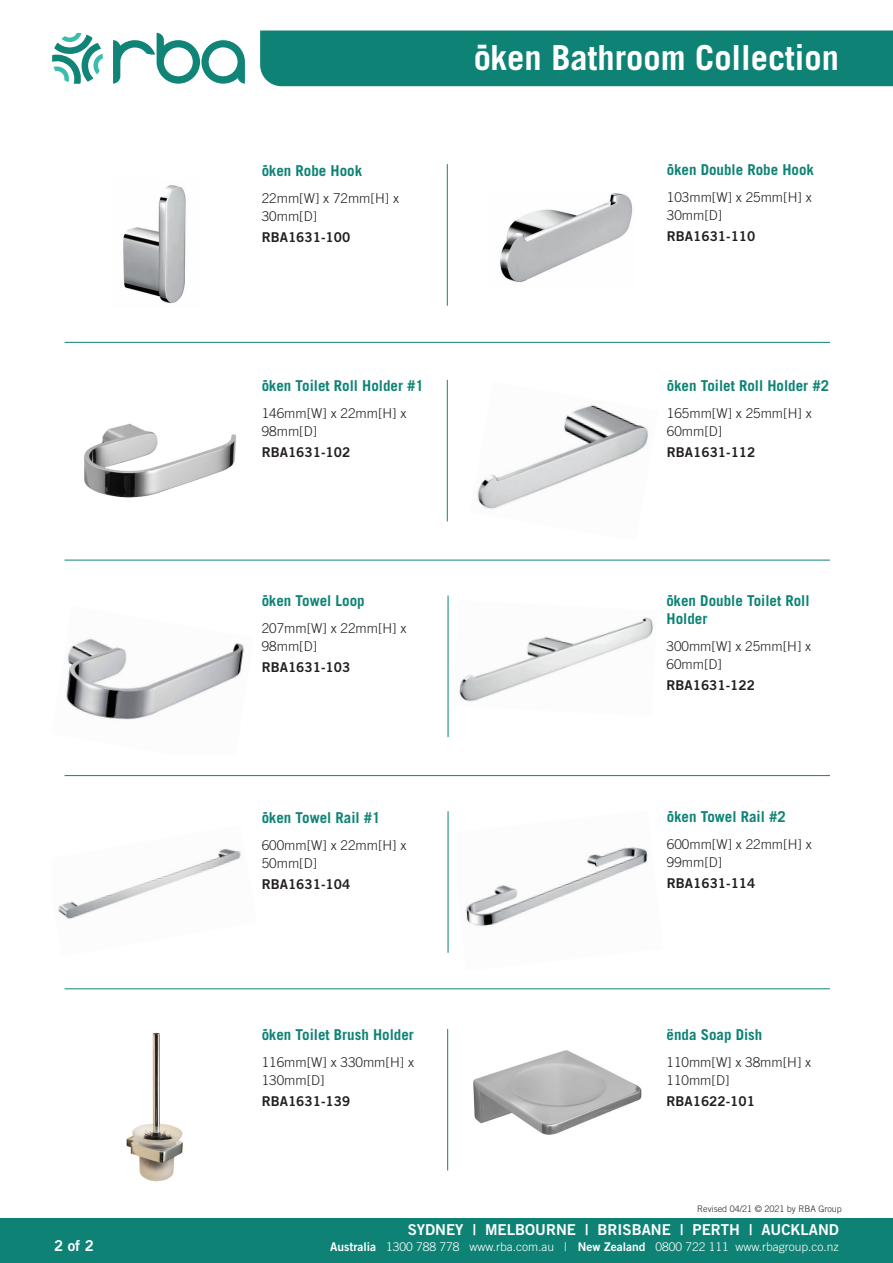
<style>
.page{position:relative;width:893px;height:1263px;background:#fff}
.page>*{position:absolute;margin:0;border:0;box-sizing:border-box;transform-origin:0 0}
.t1{font:700 34.5px "Trade Gothic LT Std";color:#fff}
.t2{font:700 15px/18px "Trade Gothic LT Std";color:#0e8375}
.t3{font:15px "Trade Gothic LT Std Bd 2";color:#fff}
.t4{font:300 13.5px/18px "Trade Gothic LT Std";color:#231f20}
.t5{font:13.5px "Trade Gothic LT Std Bd 2";color:#231f20}
.t6{font:300 12px "Trade Gothic LT Std";color:#fff}
.t7{font:300 9px "Trade Gothic LT Std";color:#231f20}
.s1{font-family:"Trade Gothic LT Std Bd 2";font-weight:400}
</style>
<div class="page">
<div style="left:0;top:1218px;width:893px;height:45px;background:#0e8375"></div>
<svg style="left:113px;top:33px;width:132px;height:51px"></svg>
<svg style="left:52px;top:33px;width:51px;height:51px"></svg>
<div style="left:260px;top:31px;width:633px;height:55px;background:#0e8375"></div>
<img style="left:123px;top:185px;width:63px;height:119px">
<hr style="left:65px;top:342px;width:765px;height:1px;background:#0e8375">
<hr style="left:447px;top:164px;width:1px;height:142px;background:#0e8375">
<hr style="left:448px;top:595px;width:1px;height:142px;background:#0e8375">
<hr style="left:447px;top:380px;width:1px;height:141px;background:#0e8375">
<hr style="left:448px;top:811px;width:1px;height:142px;background:#0e8375">
<hr style="left:65px;top:560px;width:765px;height:1px;background:#0e8375">
<hr style="left:65px;top:775px;width:765px;height:1px;background:#0e8375">
<hr style="left:65px;top:988px;width:765px;height:1px;background:#0e8375">
<img style="left:500px;top:193px;width:133px;height:89px">
<img style="left:84px;top:423px;width:152px;height:75px">
<img style="left:477px;top:405px;width:172px;height:104px">
<img style="left:459px;top:617px;width:195px;height:85px">
<img style="left:66px;top:638px;width:178px;height:82px">
<img style="left:58px;top:848px;width:183px;height:71px">
<img style="left:126px;top:1032px;width:57px;height:150px">
<img style="left:466px;top:847px;width:182px;height:79px">
<hr style="left:447px;top:1029px;width:1px;height:141px;background:#0e8375">
<img style="left:473px;top:1050px;width:169px;height:85px">
<p class="t2" style="left:262px;top:162px;width:102px">o-ken Robe Hook</p>
<p class="t4" style="left:262px;top:189px;width:139px">22mm[W] x 72mm[H] x<br>30mm[D]</p>
<p class="t5" style="left:262px;top:229px;width:90px">RBA1631-100</p>
<h1 class="t1" style="left:474px;top:36px;width:367px">o-ken Bathroom Collection</h1>
<p class="t2" style="left:667px;top:160px;width:149px">o-ken Double Robe Hook</p>
<p class="t4" style="left:667px;top:188px;width:146px">103mm[W] x 25mm[H] x<br>30mm[D]</p>
<p class="t5" style="left:667px;top:228px;width:90px">RBA1631-110</p>
<p class="t2" style="left:262px;top:376px;width:164px">o-ken Toilet Roll Holder #1</p>
<p class="t4" style="left:262px;top:404px;width:146px">146mm[W] x 22mm[H] x<br>98mm[D]</p>
<p class="t5" style="left:262px;top:443px;width:90px">RBA1631-102</p>
<p class="t2" style="left:667px;top:376px;width:164px">o-ken Toilet Roll Holder #2</p>
<p class="t4" style="left:667px;top:404px;width:146px">165mm[W] x 25mm[H] x<br>60mm[D]</p>
<p class="t5" style="left:667px;top:443px;width:90px">RBA1631-112</p>
<p class="t2" style="left:262px;top:592px;width:104px">o-ken Towel Loop</p>
<p class="t4" style="left:262px;top:619px;width:146px">207mm[W] x 22mm[H] x<br>98mm[D]</p>
<p class="t5" style="left:262px;top:659px;width:90px">RBA1631-103</p>
<p class="t2" style="left:262px;top:808px;width:120px">o-ken Towel Rail #1</p>
<p class="t4" style="left:262px;top:836px;width:146px">600mm[W] x 22mm[H] x<br>50mm[D]</p>
<p class="t5" style="left:262px;top:876px;width:90px">RBA1631-104</p>
<p class="t2" style="left:666px;top:592px;width:144px">o-ken Double Toilet Roll<br>Holder</p>
<p class="t4" style="left:666px;top:637px;width:146px">300mm[W] x 25mm[H] x<br>60mm[D]</p>
<p class="t5" style="left:666px;top:677px;width:90px">RBA1631-122</p>
<p class="t2" style="left:667px;top:807px;width:120px">o-ken Towel Rail #2</p>
<p class="t4" style="left:667px;top:835px;width:146px">600mm[W] x 22mm[H] x<br>99mm[D]</p>
<p class="t5" style="left:667px;top:875px;width:90px">RBA1631-114</p>
<p class="t2" style="left:262px;top:1025px;width:154px">o-ken Toilet Brush Holder</p>
<p class="t4" style="left:262px;top:1053px;width:154px">116mm[W] x 330mm[H] x<br>130mm[D]</p>
<p class="t5" style="left:262px;top:1092px;width:90px">RBA1631-139</p>
<p class="t2" style="left:666px;top:1025px;width:97px">ënda Soap Dish</p>
<p class="t4" style="left:666px;top:1053px;width:146px">110mm[W] x 38mm[H] x<br>110mm[D]</p>
<p class="t5" style="left:666px;top:1092px;width:90px">RBA1622-101</p>
<p class="t7" style="left:697px;top:1203px;width:146px">Revised 04/21 © 2021 by RBA Group</p>
<p class="t3" style="left:408px;top:1220px;width:433px">SYDNEY | MELBOURNE | BRISBANE | PERTH | AUCKLAND</p>
<p class="t3" style="left:54px;top:1237px;width:41px">2 of 2</p>
<p class="t6" style="left:330px;top:1240px;width:510px"><span class="s1">Australia</span> 1300 788 778 www.rba.com.au | <span class="s1">New Zealand</span> 0800 722 111 www.rbagroup.co.nz</p>
</div>
